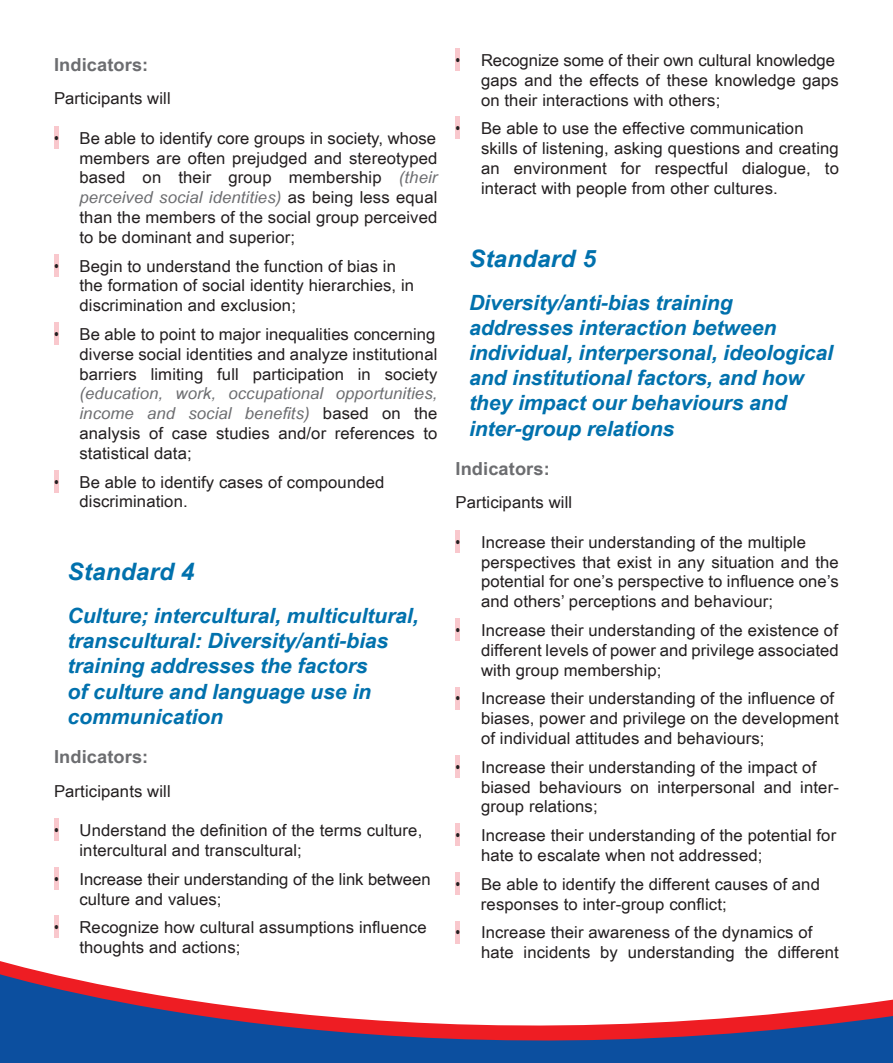
<style>
.page{position:relative;width:893px;height:1063px;background:#fff}
.page>*{position:absolute;margin:0;border:0;box-sizing:border-box;transform-origin:0 0}
.t1{font:italic 700 24px "Arial Narrow";letter-spacing:.005em;color:#0171ad;scale:1.24 1}
.t2{font:italic 700 21px/25.2px "Arial Narrow";letter-spacing:-.005em;color:#0171ad;scale:1.24 1}
.t3{font:700 18px "Arial Narrow";letter-spacing:.005em;color:#6c6d70;scale:1.24 1}
.t4{font:16.5px/19.8px "Arial Narrow";letter-spacing:.005em;color:#231f20;scale:1.24 1}
.t5{font:italic 16.5px/19.8px "Arial Narrow";letter-spacing:.005em;color:#6c6d70;text-align:justify;scale:1.24 1}
.t6{font:16.5px "Arial Narrow";letter-spacing:.005em;color:#231f20}
.s1{font-style:italic;color:#6c6d70}
.s2{font-style:normal;color:#231f20}
</style>
<div class="page">
<svg style="left:0;top:961px;width:892px;height:102px"></svg>
<svg style="left:892px;top:999px;width:1px;height:64px"></svg>
<div style="left:54px;top:126px;width:5px;height:23px;background:#f9c8cd"></div>
<div style="left:54px;top:254px;width:5px;height:23px;background:#f9c8cd"></div>
<div style="left:54px;top:322px;width:5px;height:23px;background:#f9c8cd"></div>
<div style="left:54px;top:470px;width:5px;height:23px;background:#f9c8cd"></div>
<div style="left:54px;top:818px;width:5px;height:23px;background:#f9c8cd"></div>
<div style="left:54px;top:867px;width:5px;height:23px;background:#f9c8cd"></div>
<div style="left:54px;top:915px;width:5px;height:23px;background:#f9c8cd"></div>
<div style="left:455px;top:48px;width:5px;height:23px;background:#f9c8cd"></div>
<div style="left:455px;top:116px;width:5px;height:23px;background:#f9c8cd"></div>
<div style="left:455px;top:530px;width:5px;height:23px;background:#f9c8cd"></div>
<div style="left:455px;top:618px;width:5px;height:23px;background:#f9c8cd"></div>
<div style="left:455px;top:687px;width:5px;height:23px;background:#f9c8cd"></div>
<div style="left:455px;top:755px;width:5px;height:23px;background:#f9c8cd"></div>
<div style="left:455px;top:823px;width:5px;height:23px;background:#f9c8cd"></div>
<div style="left:455px;top:872px;width:5px;height:23px;background:#f9c8cd"></div>
<div style="left:455px;top:921px;width:5px;height:23px;background:#f9c8cd"></div>
<p class="t3" style="left:54px;top:51px;width:78px">Indicators:</p>
<p class="t4" style="left:54px;top:88px;width:96px">Participants will</p>
<p class="t4" style="left:80px;top:127px;width:290px;text-align:justify">Be able to identify core groups in society, whose members are often prejudged and stereotyped based on their group membership <span class="s1">(their perceived social identities)</span> as being less equal than the members of the social group perceived to be dominant and superior;</p>
<p class="t4" style="left:79px;top:255px;width:271px">Begin to understand the function of bias in the formation of social identity hierarchies, in discrimination and exclusion;</p>
<p class="t4" style="left:80px;top:324px;width:290px">Be able to point to major inequalities concerning diverse social identities and analyze institutional barriers limiting full participation in society</p>
<p class="t5" style="left:80px;top:383px;width:290px">(education, work, occupational opportunities, income and social benefits) <span class="s2">based on the analysis of case studies and/or references to statistical data;</span></p>
<p class="t4" style="left:79px;top:471px;width:247px">Be able to identify cases of compounded discrimination.</p>
<p class="t6" style="left:54px;top:126px;width:6px">•</p>
<p class="t6" style="left:54px;top:254px;width:6px">•</p>
<p class="t6" style="left:54px;top:322px;width:6px">•</p>
<p class="t6" style="left:54px;top:470px;width:6px">•</p>
<h1 class="t1" style="left:68px;top:553px;width:104px">Standard 4</h1>
<p class="t2" style="left:68px;top:602px;width:285px">Culture; intercultural, multicultural, transcultural: Diversity/anti-bias training addresses the factors<br>of culture and language use in communication</p>
<p class="t3" style="left:54px;top:743px;width:78px">Indicators:</p>
<p class="t4" style="left:54px;top:780px;width:96px">Participants will</p>
<p class="t4" style="left:79px;top:820px;width:278px">Understand the definition of the terms culture, intercultural and transcultural;</p>
<p class="t4" style="left:79px;top:868px;width:285px">Increase their understanding of the link between culture and values;</p>
<p class="t4" style="left:79px;top:917px;width:281px">Recognize how cultural assumptions influence thoughts and actions;</p>
<p class="t6" style="left:54px;top:818px;width:6px">•</p>
<p class="t6" style="left:54px;top:867px;width:6px">•</p>
<p class="t6" style="left:54px;top:915px;width:6px">•</p>
<p class="t6" style="left:455px;top:48px;width:6px">•</p>
<p class="t6" style="left:455px;top:116px;width:6px">•</p>
<p class="t4" style="left:481px;top:50px;width:290px">Recognize some of their own cultural knowledge gaps and the effects of these knowledge gaps on their interactions with others;</p>
<p class="t4" style="left:481px;top:118px;width:290px">Be able to use the effective communication skills of listening, asking questions and creating an environment for respectful dialogue, to interact with people from other cultures.</p>
<h1 class="t1" style="left:469px;top:240px;width:104px">Standard 5</h1>
<p class="t2" style="left:469px;top:289px;width:295px">Diversity/anti-bias training addresses interaction between individual, interpersonal, ideological and institutional factors, and how they impact our behaviours and inter-group relations</p>
<p class="t3" style="left:455px;top:455px;width:78px">Indicators:</p>
<p class="t4" style="left:455px;top:492px;width:96px">Participants will</p>
<p class="t4" style="left:481px;top:532px;width:290px">Increase their understanding of the multiple perspectives that exist in any situation and the potential for one’s perspective to influence one’s and others’ perceptions and behaviour;</p>
<p class="t4" style="left:481px;top:620px;width:290px;text-align:justify">Increase their understanding of the existence of different levels of power and privilege associated with group membership;</p>
<p class="t4" style="left:481px;top:688px;width:290px">Increase their understanding of the influence of biases, power and privilege on the development of individual attitudes and behaviours;</p>
<p class="t4" style="left:481px;top:757px;width:290px">Increase their understanding of the impact of biased behaviours on interpersonal and inter&shy;group relations;</p>
<p class="t4" style="left:481px;top:825px;width:288px">Increase their understanding of the potential for hate to escalate when not addressed;</p>
<p class="t4" style="left:481px;top:874px;width:275px">Be able to identify the different causes of and responses to inter-group conflict;</p>
<p class="t4" style="left:481px;top:922px;width:290px">Increase their awareness of the dynamics of hate incidents by understanding the different</p>
<p class="t6" style="left:455px;top:530px;width:6px">•</p>
<p class="t6" style="left:455px;top:618px;width:6px">•</p>
<p class="t6" style="left:455px;top:687px;width:6px">•</p>
<p class="t6" style="left:455px;top:755px;width:6px">•</p>
<p class="t6" style="left:455px;top:823px;width:6px">•</p>
<p class="t6" style="left:455px;top:872px;width:6px">•</p>
<p class="t6" style="left:455px;top:921px;width:6px">•</p>
</div>
